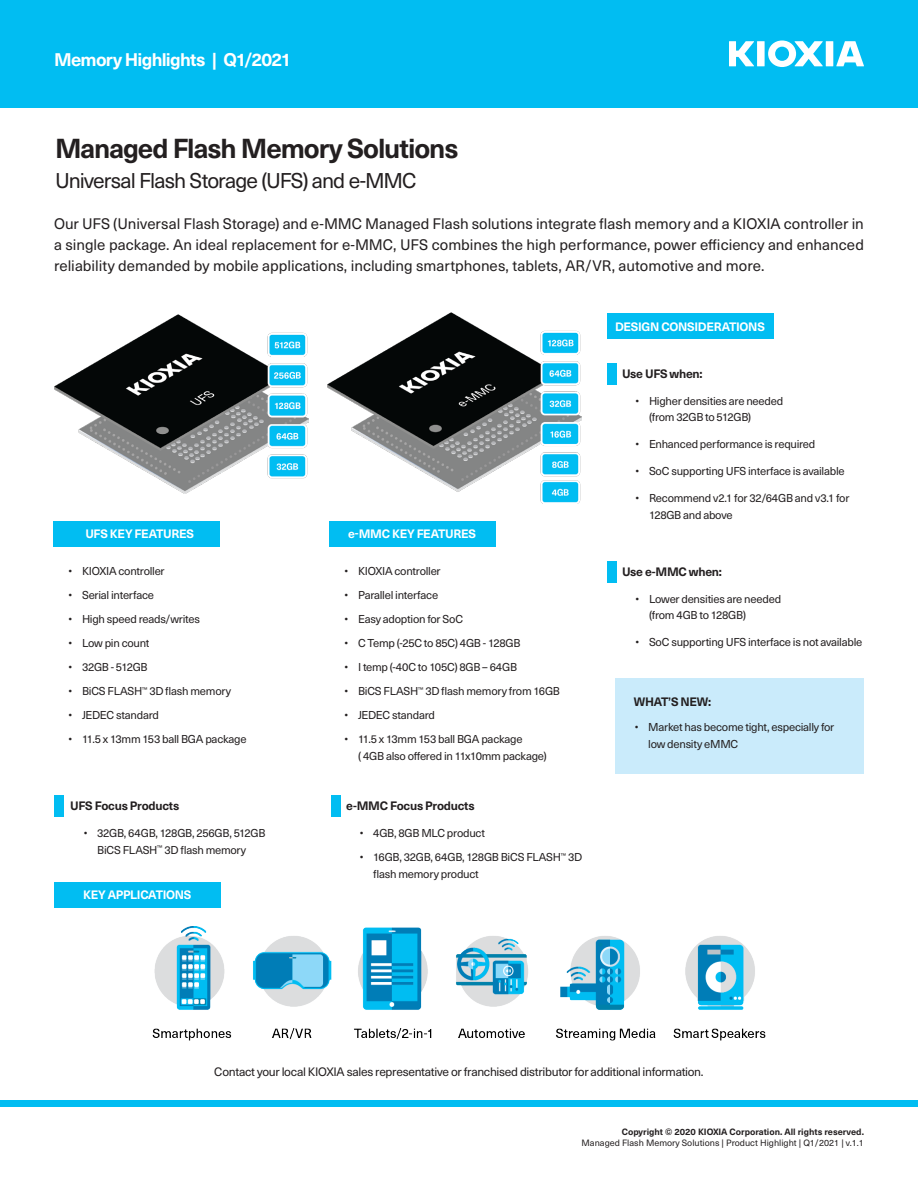
<style>
.page{position:relative;width:918px;height:1188px;background:#fff}
.page>*{position:absolute;margin:0;border:0;box-sizing:border-box;transform-origin:0 0}
.Paragraph_-_Footnote{font:700 27px "Neue Haas Unica W1 G";letter-spacing:-.04em;color:#231f20}
.Paragraph_-_Footnote-2{font:21px "Neue Haas Unica W1 G";letter-spacing:-.045em;color:#231f20}
.t1{font:700 18px "Neue Haas Unica W1 G";letter-spacing:-.04em;color:#fff}
.t2{font:15px/21px "Neue Haas Unica W1 G";color:#231f20;text-align:justify}
.Paragraph_-_Bullet_L{font:12px "Neue Haas Unica W1 G";letter-spacing:-.025em;color:#231f20}
.Paragraph_-_Bullet_L-2{font:700 12px "Neue Haas Unica W1 G";letter-spacing:-.025em;color:#231f20}
.Paragraph_-_Bullet_L-3{font:700 12px "Neue Haas Unica W1 G";letter-spacing:-.025em;color:#fff}
.t3{font:11.25px/16.5px "Neue Haas Unica W1 G";letter-spacing:-.025em;color:#231f20}
.t4{font:9px "Neue Haas Unica W1 G";color:#231f20}
.t5{font:700 9px "Neue Haas Unica W1 G";color:#231f20}
</style>
<div class="page">
<div style="left:0;top:0;width:918px;height:108px;background:#01bdf2"></div>
<svg style="left:729px;top:41px;width:135px;height:26px"></svg>
<div style="left:0;top:1100px;width:918px;height:7px;background:#01bdf2"></div>
<div style="left:607px;top:313px;width:166px;height:26px;background:#01bdf2"></div>
<div style="left:607px;top:363px;width:10px;height:22px;background:#01bdf2"></div>
<div style="left:607px;top:561px;width:10px;height:22px;background:#01bdf2"></div>
<div style="left:54px;top:882px;width:167px;height:26px;background:#01bdf2"></div>
<img style="left:152px;top:927px;width:614px;height:114px">
<div style="left:329px;top:521px;width:166px;height:25px;background:#01bdf2"></div>
<div style="left:331px;top:795px;width:10px;height:21px;background:#01bdf2"></div>
<div style="left:53px;top:521px;width:166px;height:25px;background:#01bdf2"></div>
<div style="left:54px;top:795px;width:10px;height:21px;background:#01bdf2"></div>
<img style="left:54px;top:315px;width:254px;height:179px">
<img style="left:327px;top:313px;width:254px;height:190px">
<div style="left:615px;top:678px;width:249px;height:95px;background:#caebfb"></div>
<h3 class="t1" style="left:54px;top:46px;width:239px">Memory Highlights | Q1/2021</h3>
<p class="Paragraph_-_Footnote" style="left:55px;top:128px;width:405px">Managed Flash Memory Solutions</p>
<p class="Paragraph_-_Footnote-2" style="left:55px;top:165px;width:363px">Universal Flash Storage (UFS) and e-MMC</p>
<p class="t2" style="left:54px;top:213px;width:811px">Our UFS (Universal Flash Storage) and e-MMC Managed Flash solutions integrate flash memory and a KIOXIA controller in a single package. An ideal replacement for e-MMC, UFS combines the high performance, power efficiency and enhanced reliability demanded by mobile applications, including smartphones, tablets, AR/VR, automotive and more.</p>
<p class="Paragraph_-_Bullet_L-3" style="left:615px;top:317px;width:151px">DESIGN CONSIDERATIONS</p>
<p class="Paragraph_-_Bullet_L-2" style="left:622px;top:364px;width:82px">Use UFS when:</p>
<p class="t3" style="left:649px;top:392px;width:136px;text-indent:-14px">• Higher densities are needed (from 32GB to 512GB)</p>
<p class="t3" style="left:636px;top:435px;width:181px">• Enhanced performance is required</p>
<p class="t3" style="left:636px;top:462px;width:211px">• SoC supporting UFS interface is available</p>
<p class="t3" style="left:649px;top:489px;width:202px;text-indent:-14px">• Recommend v2.1 for 32/64GB and v3.1 for<br>128GB and above</p>
<p class="Paragraph_-_Bullet_L-3" style="left:85px;top:525px;width:110px">UFS KEY FEATURES</p>
<p class="Paragraph_-_Bullet_L-3" style="left:348px;top:525px;width:129px">e-MMC KEY FEATURES</p>
<p class="t3" style="left:69px;top:563px;width:98px">• KIOXIA controller</p>
<p class="t3" style="left:69px;top:587px;width:87px">• Serial interface</p>
<p class="t3" style="left:69px;top:611px;width:133px">• High speed reads/writes</p>
<p class="t3" style="left:69px;top:635px;width:82px">• Low pin count</p>
<p class="t3" style="left:69px;top:659px;width:81px">• 32GB - 512GB</p>
<p class="t3" style="left:69px;top:683px;width:164px">• BiCS FLASH<sup>™</sup> 3D flash memory</p>
<p class="t3" style="left:69px;top:707px;width:92px">• JEDEC standard</p>
<p class="t3" style="left:69px;top:731px;width:180px">• 11.5 x 13mm 153 ball BGA package</p>
<p class="t3" style="left:345px;top:563px;width:98px">• KIOXIA controller</p>
<p class="t3" style="left:345px;top:587px;width:95px">• Parallel interface</p>
<p class="t3" style="left:345px;top:611px;width:120px">• Easy adoption for SoC</p>
<p class="t3" style="left:345px;top:635px;width:177px">• C Temp (-25C to 85C) 4GB - 128GB</p>
<p class="t3" style="left:345px;top:659px;width:174px">• I temp (-40C to 105C) 8GB – 64GB</p>
<p class="t3" style="left:345px;top:683px;width:217px">• BiCS FLASH<sup>™</sup> 3D flash memory from 16GB</p>
<p class="t3" style="left:345px;top:707px;width:92px">• JEDEC standard</p>
<p class="t3" style="left:358px;top:731px;width:190px;text-indent:-14px">• 11.5 x 13mm 153 ball BGA package<br>( 4GB also offered in 11x10mm package)</p>
<p class="Paragraph_-_Bullet_L-2" style="left:622px;top:562px;width:101px">Use e-MMC when:</p>
<p class="t3" style="left:649px;top:590px;width:134px;text-indent:-14px">• Lower densities are needed (from 4GB to 128GB)</p>
<p class="t3" style="left:636px;top:633px;width:228px">• SoC supporting UFS interface is not available</p>
<p class="Paragraph_-_Bullet_L-2" style="left:634px;top:693px;width:79px">WHAT’S NEW:</p>
<p class="t3" style="left:648px;top:718px;width:188px;text-indent:-14px">• Market has become tight, especially for low density eMMC</p>
<p class="Paragraph_-_Bullet_L-2" style="left:70px;top:797px;width:111px">UFS Focus Products</p>
<p class="t3" style="left:84px;top:824px;width:183px;text-align:center">• 32GB, 64GB, 128GB, 256GB, 512GB<br>BiCS FLASH<sup>™</sup> 3D flash memory</p>
<p class="Paragraph_-_Bullet_L-2" style="left:346px;top:797px;width:130px">e-MMC Focus Products</p>
<p class="t3" style="left:360px;top:824px;width:127px">• 4GB, 8GB MLC product</p>
<p class="t3" style="left:373px;top:848px;width:211px;text-indent:-14px">• 16GB, 32GB, 64GB, 128GB BiCS FLASH<sup>™</sup> 3D flash memory product</p>
<p class="Paragraph_-_Bullet_L-3" style="left:83px;top:886px;width:110px">KEY APPLICATIONS</p>
<p class="Paragraph_-_Bullet_L" style="left:214px;top:1063px;width:491px">Contact your local KIOXIA sales representative or franchised distributor for additional information.</p>
<p class="t5" style="left:622px;top:1125px;width:244px">Copyright © 2020 KIOXIA Corporation. All rights reserved.</p>
<p class="t4" style="left:582px;top:1136px;width:284px">Managed Flash Memory Solutions | Product Highlight | Q1/2021 | v.1.1</p>
</div>
